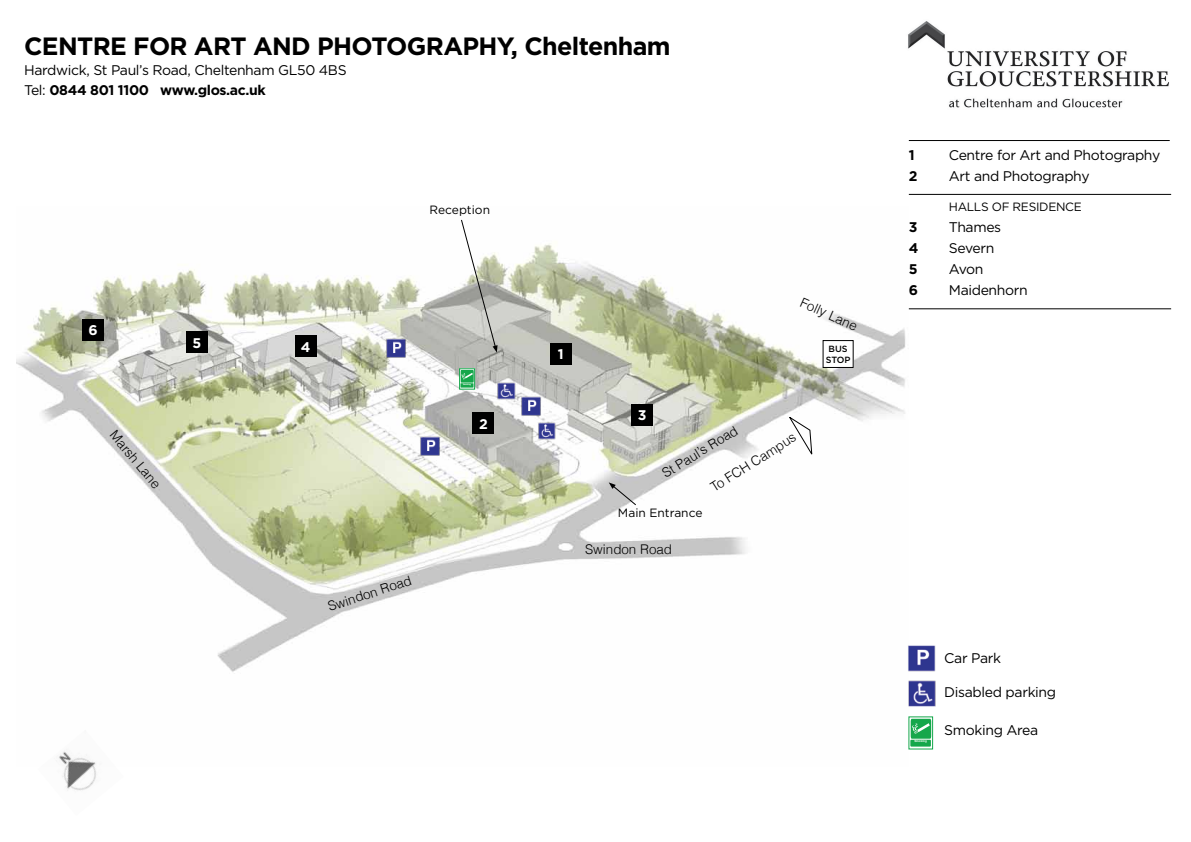
<style>
.page{position:relative;width:1191px;height:842px;background:#fff}
.page>*{position:absolute;margin:0;border:0;box-sizing:border-box;transform-origin:0 0}
.t1{font:700 25px "Gotham";letter-spacing:-.025em;color:#000}
.t2{font:14px/20px "Gotham";letter-spacing:-.025em;color:#000}
.t3{font:700 14px "Gotham";color:#000}
.t4{font:700 14px "Gotham";color:#fff}
.t5{font:300 13.4px "Helvetica";color:#000}
.t6{font:12px "Gotham";letter-spacing:-.015em;color:#000}
.t7{font:500 9px/10.8px "Gotham";color:#000;text-align:center}
.t8{font:700 3px "Arial";color:#fff}
.t9{font:700 1.9px "Arial";color:#fff}
.s1{font-weight:700}
</style>
<div class="page">
<img style="left:62px;top:766px;width:35px;height:25px">
<img style="left:16px;top:244px;width:893px;height:522px">
<svg style="left:788px;top:416px;width:24px;height:40px"></svg>
<img style="left:908px;top:21px;width:261px;height:87px">
<hr style="left:909px;top:194px;width:262px;height:1px;background:#000">
<hr style="left:909px;top:309px;width:262px;height:1px;background:#000">
<hr style="left:909px;top:140px;width:260px;height:1px;background:#000">
<div style="left:472px;top:412px;width:22px;height:22px;background:#000"></div>
<div style="left:631px;top:404px;width:22px;height:21px;background:#000"></div>
<div style="left:295px;top:336px;width:21px;height:21px;background:#000"></div>
<div style="left:186px;top:332px;width:22px;height:21px;background:#000"></div>
<div style="left:82px;top:319px;width:22px;height:21px;background:#000"></div>
<img style="left:386px;top:339px;width:21px;height:20px">
<div style="left:550px;top:343px;width:21px;height:22px;background:#000"></div>
<svg style="left:609px;top:482px;width:28px;height:24px"></svg>
<svg style="left:460px;top:219px;width:37px;height:134px"></svg>
<div style="left:823px;top:341px;width:30px;height:26px;background:#fff"></div>
<div style="left:822px;top:340px;width:31px;height:28px;border:1px solid #000"></div>
<svg style="left:409px;top:345px;width:4px;height:8px"></svg>
<img style="left:420px;top:437px;width:21px;height:20px">
<svg style="left:911px;top:718px;width:20px;height:1px"></svg>
<div style="left:908px;top:716px;width:25px;height:33px;border:1px solid #15a74b"></div>
<svg style="left:910px;top:719px;width:21px;height:28px"></svg>
<img style="left:906px;top:645px;width:30px;height:28px">
<img style="left:906px;top:680px;width:30px;height:28px">
<div style="left:459px;top:369px;width:16px;height:20px;border:1px solid #15a74b"></div>
<svg style="left:460px;top:370px;width:14px;height:18px"></svg>
<img style="left:520px;top:397px;width:21px;height:20px">
<img style="left:537px;top:422px;width:18px;height:17px">
<img style="left:497px;top:383px;width:18px;height:17px">
<h1 class="t1" style="left:24px;top:30px;width:648px">CeNTRE FOR ART AND PHOTOGRAPHY, Cheltenham</h1>
<p class="t2" style="left:24px;top:60px;width:324px">Hardwick, St Paul’s Road, Cheltenham GL50 4BS<br>Tel: <span class="s1">0844 801 1100 www.glos.ac.uk</span></p>
<p class="t6" style="left:429px;top:202px;width:62px">Reception</p>
<p class="t4" style="left:88px;top:321px;width:11px">6</p>
<p class="t5" style="left:119px;top:427px;width:72px;rotate:50deg">Marsh Lane</p>
<p class="t4" style="left:193px;top:334px;width:10px">5</p>
<p class="t4" style="left:301px;top:338px;width:11px">4</p>
<p class="t5" style="left:326px;top:599px;width:88px;rotate:-18deg">Swindon Road</p>
<p class="t9" style="left:463px;top:383px;width:9px">Smoking</p>
<p class="t4" style="left:479px;top:414px;width:10px">2</p>
<p class="t4" style="left:558px;top:345px;width:7px">1</p>
<p class="t5" style="left:804px;top:294px;width:62px;rotate:24deg">Folly Lane</p>
<p class="t4" style="left:638px;top:406px;width:10px">3</p>
<p class="t5" style="left:659px;top:467px;width:87px;rotate:-31deg">St Paul’s Road</p>
<p class="t5" style="left:707px;top:481px;width:100px;rotate:-32deg">To FCH Campus</p>
<p class="t6" style="left:618px;top:505px;width:86px">Main Entrance</p>
<p class="t5" style="left:585px;top:540px;width:88px">Swindon Road</p>
<p class="t7" style="left:825px;top:343px;width:26px">BUS<br>STOP</p>
<p class="t3" style="left:909px;top:146px;width:7px">1</p>
<p class="t2" style="left:949px;top:145px;width:213px">Centre for Art and Photography</p>
<p class="t3" style="left:909px;top:167px;width:10px">2</p>
<p class="t2" style="left:949px;top:166px;width:142px">Art and Photography</p>
<p class="t6" style="left:949px;top:199px;width:18px">Halls</p>
<p class="t6" style="left:991px;top:199px;width:92px">of Residence</p>
<p class="t3" style="left:909px;top:218px;width:10px">3</p>
<p class="t2" style="left:949px;top:217px;width:54px">Thames</p>
<p class="t3" style="left:909px;top:239px;width:11px">4</p>
<p class="t2" style="left:949px;top:238px;width:47px">Severn</p>
<p class="t3" style="left:909px;top:260px;width:10px">5</p>
<p class="t2" style="left:949px;top:259px;width:36px">Avon</p>
<p class="t3" style="left:909px;top:281px;width:11px">6</p>
<p class="t2" style="left:949px;top:280px;width:80px">Maidenhorn</p>
<p class="t8" style="left:914px;top:740px;width:14px">Smoking</p>
<p class="t2" style="left:944px;top:648px;width:58px">Car Park</p>
<p class="t2" style="left:944px;top:682px;width:113px">Disabled parking</p>
<p class="t2" style="left:944px;top:720px;width:96px">Smoking Area</p>
</div>
